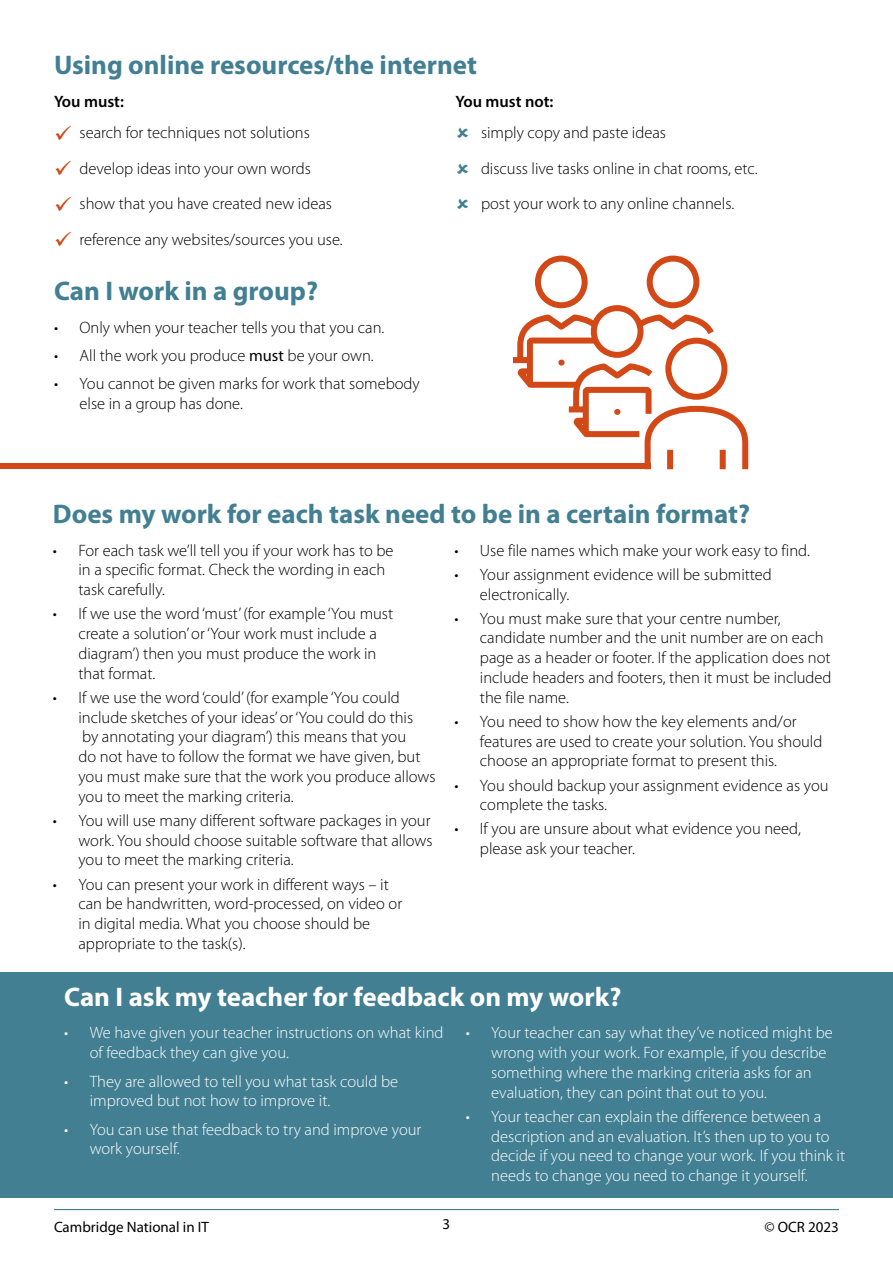
<style>
.page{position:relative;width:893px;height:1263px;background:#fff}
.page>*{position:absolute;margin:0;border:0;box-sizing:border-box;transform-origin:0 0}
.titles{font:700 27px "Myriad Pro";color:#427f92}
.titles-2{font:700 27px "Myriad Pro";color:#fff}
.copy{font:300 16.5px/19.8px "Myriad Pro";color:#000}
.copy-2{font:300 16.5px/19.8px "Myriad Pro";color:#fff}
.tittle_3{font:600 16.5px "Myriad Pro";color:#000}
.t1{font:15px "Myriad Pro";color:#000}
.s1{color:#d24816}
.s2{font-weight:400}
</style>
<div class="page">
<hr style="left:54px;top:1209px;width:785px;height:1px;background:#427f92">
<div style="left:0;top:973px;width:893px;height:225px;background:#427f92"></div>
<div style="left:591px;top:305px;width:52px;height:53px;border:6px solid #d24816;border-radius:50%"></div>
<div style="left:535px;top:256px;width:53px;height:52px;border:6px solid #d24816;border-radius:50%"></div>
<div style="left:647px;top:256px;width:52px;height:52px;border:6px solid #d24816;border-radius:50%"></div>
<svg style="left:513px;top:311px;width:236px;height:159px"></svg>
<div style="left:0;top:463px;width:650px;height:6px;background:#d24816"></div>
<p class="titles" style="left:54px;top:48px;width:424px">Using online resources/the internet</p>
<p class="tittle_3" style="left:54px;top:91px;width:71px">You must:</p>
<p class="copy" style="left:54px;top:123px;width:257px"><span class="s1">✓</span> search for techniques not solutions</p>
<p class="copy" style="left:54px;top:158px;width:258px"><span class="s1">✓</span> develop ideas into your own words</p>
<p class="copy" style="left:54px;top:194px;width:280px"><span class="s1">✓</span> show that you have created new ideas</p>
<p class="copy" style="left:54px;top:229px;width:290px"><span class="s1">✓</span> reference any websites/sources you use.</p>
<p class="tittle_3" style="left:455px;top:91px;width:99px">You must not:</p>
<p class="copy" style="left:481px;top:123px;width:186px">simply copy and paste ideas</p>
<p class="copy" style="left:481px;top:158px;width:278px">discuss live tasks online in chat rooms, etc.</p>
<p class="copy" style="left:481px;top:194px;width:255px">post your work to any online channels.</p>
<p class="titles" style="left:54px;top:273px;width:266px">Can I work in a group?</p>
<p class="copy" style="left:54px;top:318px;width:332px">• Only when your teacher tells you that you can.</p>
<p class="copy" style="left:54px;top:346px;width:321px">• All the work you produce <span class="s2">must</span> be your own.</p>
<p class="copy" style="left:80px;top:374px;width:342px;text-indent:-26px">• You cannot be given marks for work that somebody else in a group has done.</p>
<p class="titles" style="left:53px;top:496px;width:699px">Does my work for each task need to be in a certain format?</p>
<p class="copy" style="left:78px;top:540px;width:317px;text-indent:-26px">• For each task we’ll tell you if your work has to be in a specific format. Check the wording in each task carefully.</p>
<p class="copy" style="left:78px;top:604px;width:316px;text-indent:-26px">• If we use the word ‘must’ (for example ‘You must create a solution’ or ‘Your work must include a diagram’) then you must produce the work in that format.</p>
<p class="copy" style="left:78px;top:688px;width:359px;text-indent:-26px">• If we use the word ‘could’ (for example ‘You could include sketches of your ideas’ or ‘You could do this<br>by annotating your diagram’) this means that you<br>do not have to follow the format we have given, but you must make sure that the work you produce allows you to meet the marking criteria.</p>
<p class="copy" style="left:78px;top:811px;width:356px;text-indent:-26px">• You will use many different software packages in your work. You should choose suitable software that allows you to meet the marking criteria.</p>
<p class="copy" style="left:78px;top:874px;width:325px;text-indent:-26px">• You can present your work in different ways – it can be handwritten, word-processed, on video or in digital media. What you choose should be appropriate to the task(s).</p>
<p class="copy" style="left:454px;top:540px;width:357px">• Use file names which make your work easy to find.</p>
<p class="copy" style="left:480px;top:565px;width:293px;text-indent:-26px">• Your assignment evidence will be submitted electronically.</p>
<p class="copy" style="left:480px;top:608px;width:353px;text-indent:-26px">• You must make sure that your centre number, candidate number and the unit number are on each page as a header or footer. If the application does not include headers and footers, then it must be included the file name.</p>
<p class="copy" style="left:480px;top:712px;width:344px;text-indent:-26px">• You need to show how the key elements and/or features are used to create your solution. You should choose an appropriate format to present this.</p>
<p class="copy" style="left:480px;top:775px;width:350px;text-indent:-26px">• You should backup your assignment evidence as you complete the tasks.</p>
<p class="copy" style="left:480px;top:819px;width:322px;text-indent:-26px">• If you are unsure about what evidence you need, please ask your teacher.</p>
<p class="titles-2" style="left:64px;top:979px;width:559px">Can I ask my teacher for feedback on my work?</p>
<p class="copy-2" style="left:90px;top:1023px;width:355px;text-indent:-26px">• We have given your teacher instructions on what kind of feedback they can give you.</p>
<p class="copy-2" style="left:90px;top:1071px;width:310px;text-indent:-26px">• They are allowed to tell you what task could be improved but not how to improve it.</p>
<p class="copy-2" style="left:90px;top:1119px;width:333px;text-indent:-26px">• You can use that feedback to try and improve your work yourself.</p>
<p class="copy-2" style="left:491px;top:1023px;width:343px;text-indent:-26px">• Your teacher can say what they’ve noticed might be wrong with your work. For example, if you describe something where the marking criteria asks for an evaluation, they can point that out to you.</p>
<p class="copy-2" style="left:491px;top:1107px;width:355px;text-indent:-26px">• Your teacher can explain the difference between a description and an evaluation. It’s then up to you to decide if you need to change your work. If you think it needs to change you need to change it yourself.</p>
<p class="t1" style="left:54px;top:1218px;width:156px">Cambridge National in IT</p>
<p class="t1" style="left:443px;top:1215px;width:9px">3</p>
<p class="t1" style="left:765px;top:1218px;width:76px">© OCR 2023</p>
</div>
